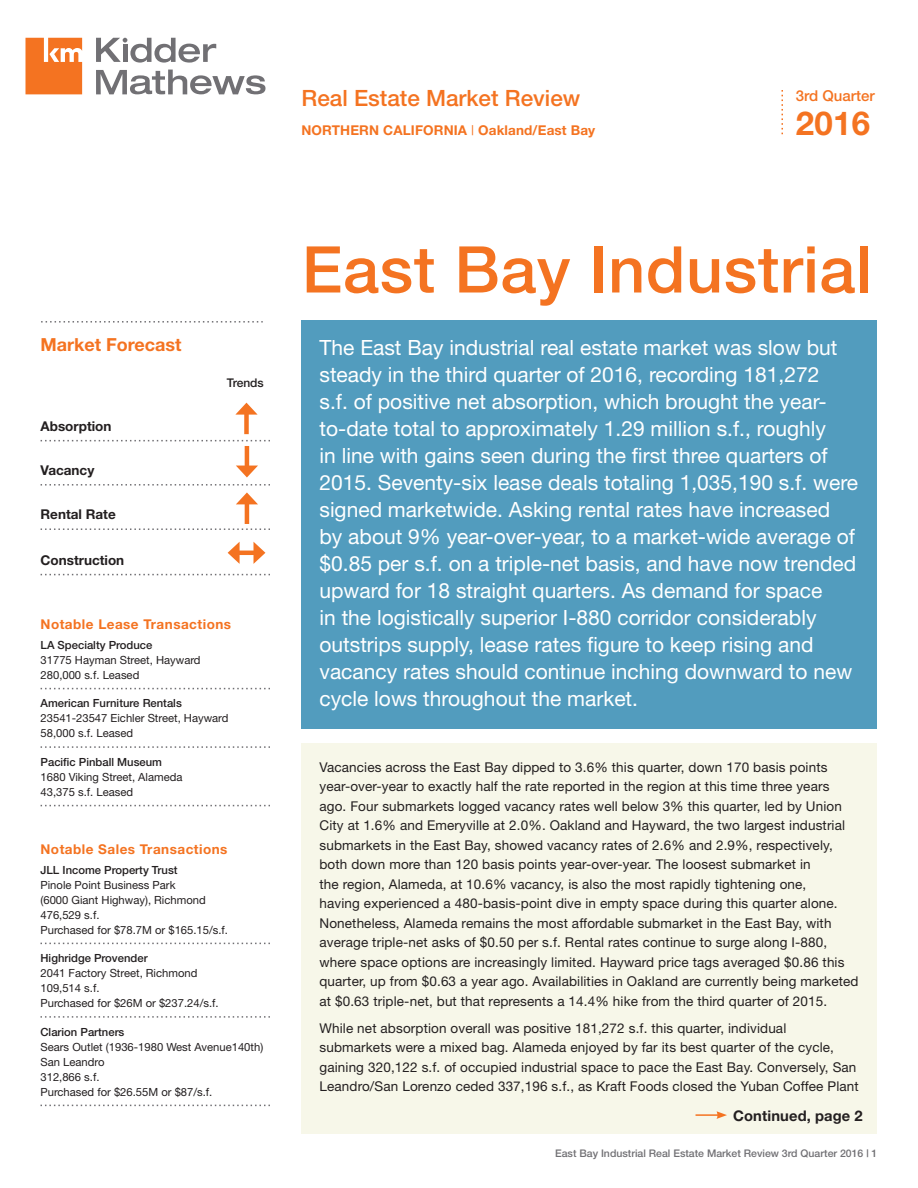
<style>
.page{position:relative;width:918px;height:1188px;background:#fff}
.page>*{position:absolute;margin:0;border:0;box-sizing:border-box;transform-origin:0 0}
.t1{font:500 64.5px "Helvetica Neue";letter-spacing:.01em;color:#f47321}
.t2{font:700 33px "Helvetica Neue";color:#f47321}
.t3{font:500 22.5px "Helvetica Neue";color:#f47321}
._9_13_Bod{font:21px/27px "Helvetica Neue";color:#fff}
.t4{font:700 18px "Helvetica Neue";color:#f47321}
.t5{font:500 15px "Helvetica Neue";color:#f47321}
._9_13_Bod-2{font:700 14.7px "Helvetica Neue";letter-spacing:.01em;color:#231f20}
.Body_Text{font:13.5px/19.5px "Helvetica Neue";letter-spacing:.01em;color:#231f20}
.t6{font:700 13.5px "Helvetica Neue";letter-spacing:.035em;color:#f47321}
.SIDEBAR_CAT{font:700 13.5px "Helvetica Neue";color:#231f20}
.t7{font:700 13.5px "Helvetica Neue";letter-spacing:.01em;color:#f47321}
.t8{font:500 12px "Helvetica Neue";color:#231f20}
.email{font:11.25px/15px "Helvetica Neue";color:#231f20}
.t9{font:500 10.5px "Helvetica Neue";color:#717074}
.s1{font-weight:400}
.s2{font-weight:500}
</style>
<div class="page">
<div style="left:302px;top:320px;width:576px;height:409px;background:#529cbe"></div>
<div style="left:302px;top:743px;width:576px;height:391px;background:#f7f7e9"></div>
<svg style="left:782px;top:90px;width:1px;height:44px"></svg>
<svg style="left:26px;top:38px;width:56px;height:56px;background:#f5833a"></svg>
<svg style="left:96px;top:70px;width:170px;height:24px"></svg>
<svg style="left:96px;top:38px;width:120px;height:25px"></svg>
<hr style="left:696px;top:1114px;width:23px;height:2px;background:#f47321">
<svg style="left:717px;top:1111px;width:10px;height:8px"></svg>
<svg style="left:41px;top:484px;width:229px;height:2px"></svg>
<svg style="left:41px;top:440px;width:229px;height:1px"></svg>
<svg style="left:41px;top:528px;width:229px;height:2px"></svg>
<svg style="left:41px;top:574px;width:229px;height:1px"></svg>
<svg style="left:41px;top:688px;width:229px;height:1px"></svg>
<svg style="left:41px;top:746px;width:229px;height:2px"></svg>
<svg style="left:41px;top:805px;width:229px;height:1px"></svg>
<svg style="left:41px;top:321px;width:222px;height:2px"></svg>
<div style="left:244px;top:410px;width:5px;height:24px;background:#f47321"></div>
<svg style="left:235px;top:403px;width:23px;height:12px"></svg>
<hr style="left:245px;top:500px;width:4px;height:24px;background:#f47321">
<svg style="left:236px;top:492px;width:22px;height:12px"></svg>
<hr style="left:245px;top:446px;width:4px;height:24px;background:#f47321">
<svg style="left:236px;top:466px;width:22px;height:11px"></svg>
<svg style="left:40px;top:943px;width:230px;height:1px"></svg>
<svg style="left:40px;top:1016px;width:230px;height:2px"></svg>
<svg style="left:40px;top:1105px;width:230px;height:1px"></svg>
<hr style="left:235px;top:551px;width:23px;height:4px;background:#f47321">
<svg style="left:228px;top:542px;width:12px;height:22px"></svg>
<svg style="left:254px;top:542px;width:11px;height:22px"></svg>
<p class="t3" style="left:302px;top:84px;width:280px">Real Estate Market Review</p>
<p class="t7" style="left:302px;top:122px;width:295px">NORTHERN CALIFORNIA <span class="s1">|</span> Oakland/East Bay</p>
<p class="t5" style="left:796px;top:87px;width:80px">3rd Quarter</p>
<p class="t2" style="left:796px;top:103px;width:76px">2016</p>
<p class="t4" style="left:41px;top:333px;width:143px">Market Forecast</p>
<p class="SIDEBAR_CAT" style="left:41px;top:418px;width:72px">Absorption</p>
<p class="SIDEBAR_CAT" style="left:41px;top:462px;width:55px">Vacancy</p>
<p class="SIDEBAR_CAT" style="left:41px;top:506px;width:77px">Rental Rate</p>
<p class="SIDEBAR_CAT" style="left:41px;top:552px;width:85px">Construction</p>
<p class="t8" style="left:227px;top:376px;width:39px">Trends</p>
<p class="t6" style="left:41px;top:616px;width:192px">Notable Lease Transactions</p>
<p class="email" style="left:41px;top:637px;width:162px"><span class="s2">LA Specialty Produce<br></span>31775 Hayman Street, Hayward<br>280,000 s.f. Leased</p>
<p class="email" style="left:41px;top:696px;width:189px"><span class="s2">American Furniture Rentals<br></span>23541-23547 Eichler Street, Hayward<br>58,000 s.f. Leased</p>
<p class="email" style="left:41px;top:754px;width:143px"><span class="s2">Pacific Pinball Museum<br></span>1680 Viking Street, Alameda<br>43,375 s.f. Leased</p>
<p class="t6" style="left:40px;top:841px;width:189px">Notable Sales Transactions</p>
<p class="email" style="left:40px;top:862px;width:189px"><span class="s2">JLL Income Property Trust<br></span>Pinole Point Business Park<br>(6000 Giant Highway), Richmond<br>476,529 s.f.<br>Purchased for $78.7M or $165.15/s.f.</p>
<p class="email" style="left:40px;top:950px;width:180px"><span class="s2">Highridge Provender<br></span>2041 Factory Street, Richmond<br>109,514 s.f.<br>Purchased for $26M or $237.24/s.f.</p>
<p class="email" style="left:40px;top:1024px;width:224px"><span class="s2">Clarion Partners<br></span>Sears Outlet (1936-1980 West Avenue140th)<br>San Leandro<br>312,866 s.f.<br>Purchased for $26.55M or $87/s.f.</p>
<p class="t1" style="left:302px;top:231px;width:571px">East Bay Industrial</p>
<p class="_9_13_Bod" style="left:320px;top:333px;width:540px">The East Bay industrial real estate market was slow but steady in the third quarter of 2016, recording 181,272<br>s.f. of positive net absorption, which brought the year&shy;to-date total to approximately 1.29 million s.f., roughly<br>in line with gains seen during the first three quarters of 2015. Seventy-six lease deals totaling 1,035,190 s.f. were signed marketwide. Asking rental rates have increased by about 9% year-over-year, to a market-wide average of $0.85 per s.f. on a triple-net basis, and have now trended upward for 18 straight quarters. As demand for space<br>in the logistically superior I-880 corridor considerably outstrips supply, lease rates figure to keep rising and vacancy rates should continue inching downward to new cycle lows throughout the market.</p>
<p class="Body_Text" style="left:320px;top:757px;width:541px">Vacancies across the East Bay dipped to 3.6% this quarter, down 170 basis points year-over-year to exactly half the rate reported in the region at this time three years ago. Four submarkets logged vacancy rates well below 3% this quarter, led by Union City at 1.6% and Emeryville at 2.0%. Oakland and Hayward, the two largest industrial submarkets in the East Bay, showed vacancy rates of 2.6% and 2.9%, respectively, both down more than 120 basis points year-over-year. The loosest submarket in<br>the region, Alameda, at 10.6% vacancy, is also the most rapidly tightening one,<br>having experienced a 480-basis-point dive in empty space during this quarter alone.<br>Nonetheless, Alameda remains the most affordable submarket in the East Bay, with average triple-net asks of $0.50 per s.f. Rental rates continue to surge along I-880, where space options are increasingly limited. Hayward price tags averaged $0.86 this quarter, up from $0.63 a year ago. Availabilities in Oakland are currently being marketed at $0.63 triple-net, but that represents a 14.4% hike from the third quarter of 2015.</p>
<p class="Body_Text" style="left:320px;top:1018px;width:541px">While net absorption overall was positive 181,272 s.f. this quarter, individual submarkets were a mixed bag. Alameda enjoyed by far its best quarter of the cycle, gaining 320,122 s.f. of occupied industrial space to pace the East Bay. Conversely, San Leandro/San Lorenzo ceded 337,196 s.f., as Kraft Foods closed the Yuban Coffee Plant</p>
<p class="_9_13_Bod-2" style="left:733px;top:1106px;width:131px">Continued, page 2</p>
<p class="t9" style="left:555px;top:1147px;width:324px">East Bay Industrial Real Estate Market Review 3rd Quarter 2016 | 1</p>
</div>
